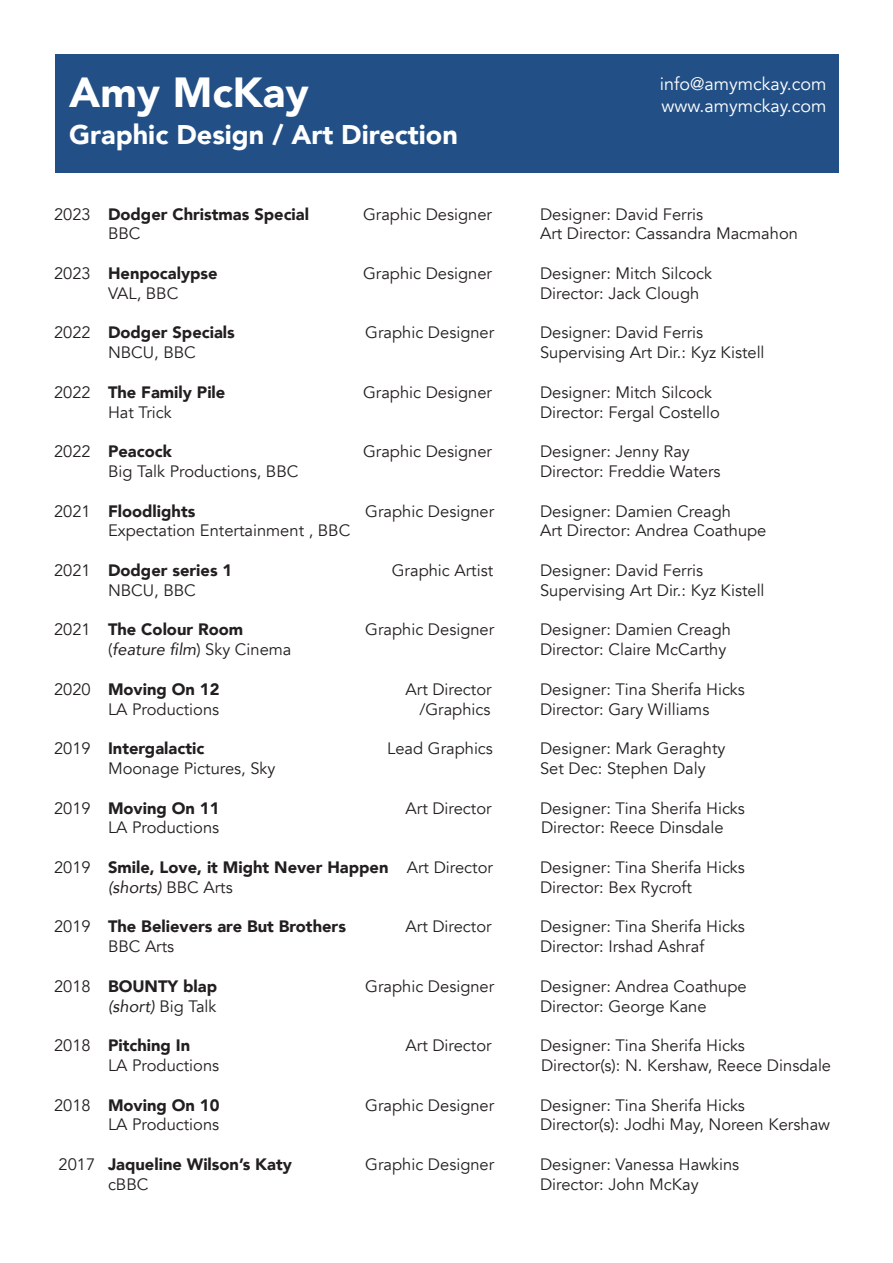
<style>
.page{position:relative;width:893px;height:1263px;background:#fff}
.page>*{position:absolute;margin:0;border:0;box-sizing:border-box;transform-origin:0 0}
.t1{font:900 42px "Avenir";color:#fff}
.t2{font:900 27px "Avenir";color:#fff}
.t3{font:18px "Avenir";color:#fff}
.t4{font:16.5px "Avenir";color:#231f20}
.t5{font:900 16.5px "Avenir";color:#231f20}
.t6{font:italic 16.5px "Avenir";color:#231f20}
.s1{font-weight:400}
.s2{font-style:italic}
.s3{font-style:normal}
</style>
<div class="page">
<div style="left:56px;top:54px;width:783px;height:118px;background:#225086"></div>
<p class="t1" style="left:69px;top:57px;width:241px">Amy McKay</p>
<p class="t2" style="left:69px;top:112px;width:390px">Graphic Design / Art Direction</p>
<p class="t3" style="left:660px;top:73px;width:168px">info@amymckay.com</p>
<p class="t3" style="left:661px;top:95px;width:167px">www.amymckay.com</p>
<p class="t5" style="left:54px;top:200px;width:257px"><span class="s1">2023</span> Dodger Christmas Special</p>
<p class="t4" style="left:363px;top:204px;width:130px">Graphic Designer</p>
<p class="t4" style="left:540px;top:204px;width:165px">Designer: David Ferris</p>
<p class="t4" style="left:108px;top:224px;width:34px">BBC</p>
<p class="t4" style="left:540px;top:224px;width:259px">Art Director: Cassandra Macmahon</p>
<p class="t5" style="left:54px;top:259px;width:165px"><span class="s1">2023</span> Henpocalypse</p>
<p class="t4" style="left:363px;top:263px;width:130px">Graphic Designer</p>
<p class="t4" style="left:540px;top:263px;width:174px">Designer: Mitch Silcock</p>
<p class="t4" style="left:108px;top:283px;width:72px">VAL, BBC</p>
<p class="t4" style="left:540px;top:283px;width:161px">Director: Jack Clough</p>
<p class="t5" style="left:54px;top:318px;width:182px"><span class="s1">2022</span> Dodger Specials</p>
<p class="t4" style="left:365px;top:323px;width:130px">Graphic Designer</p>
<p class="t4" style="left:540px;top:323px;width:165px">Designer: David Ferris</p>
<p class="t4" style="left:108px;top:343px;width:89px">NBCU, BBC</p>
<p class="t4" style="left:540px;top:343px;width:226px">Supervising Art Dir.: Kyz Kistell</p>
<p class="t5" style="left:54px;top:378px;width:173px"><span class="s1">2022</span> The Family Pile</p>
<p class="t4" style="left:363px;top:382px;width:130px">Graphic Designer</p>
<p class="t4" style="left:540px;top:382px;width:174px">Designer: Mitch Silcock</p>
<p class="t4" style="left:108px;top:402px;width:65px">Hat Trick</p>
<p class="t4" style="left:540px;top:402px;width:181px">Director: Fergal Costello</p>
<p class="t5" style="left:54px;top:437px;width:119px"><span class="s1">2022</span> Peacock</p>
<p class="t4" style="left:363px;top:442px;width:130px">Graphic Designer</p>
<p class="t4" style="left:540px;top:442px;width:151px">Designer: Jenny Ray</p>
<p class="t4" style="left:108px;top:461px;width:192px">Big Talk Productions, BBC</p>
<p class="t4" style="left:540px;top:461px;width:182px">Director: Freddie Waters</p>
<p class="t5" style="left:54px;top:497px;width:143px"><span class="s1">2021</span> Floodlights</p>
<p class="t4" style="left:365px;top:501px;width:130px">Graphic Designer</p>
<p class="t4" style="left:540px;top:501px;width:193px">Designer: Damien Creagh</p>
<p class="t4" style="left:108px;top:521px;width:244px">Expectation Entertainment , BBC</p>
<p class="t4" style="left:540px;top:521px;width:228px">Art Director: Andrea Coathupe</p>
<p class="t5" style="left:54px;top:556px;width:180px"><span class="s1">2021</span> Dodger series 1</p>
<p class="t4" style="left:392px;top:560px;width:103px">Graphic Artist</p>
<p class="t4" style="left:540px;top:560px;width:165px">Designer: David Ferris</p>
<p class="t4" style="left:108px;top:580px;width:89px">NBCU, BBC</p>
<p class="t4" style="left:540px;top:580px;width:226px">Supervising Art Dir.: Kyz Kistell</p>
<p class="t5" style="left:54px;top:615px;width:191px"><span class="s1">2021</span> The Colour Room</p>
<p class="t4" style="left:365px;top:620px;width:130px">Graphic Designer</p>
<p class="t4" style="left:540px;top:620px;width:193px">Designer: Damien Creagh</p>
<p class="t4" style="left:108px;top:640px;width:185px">(<span class="s2">feature film</span>) Sky Cinema</p>
<p class="t4" style="left:540px;top:640px;width:188px">Director: Claire McCarthy</p>
<p class="t5" style="left:54px;top:675px;width:167px"><span class="s1">2020</span> Moving On 12</p>
<p class="t4" style="left:406px;top:679px;width:88px">Art Director</p>
<p class="t4" style="left:540px;top:679px;width:206px">Designer: Tina Sherifa Hicks</p>
<p class="t4" style="left:108px;top:699px;width:113px">LA Productions</p>
<p class="t4" style="left:419px;top:699px;width:73px">/Graphics</p>
<p class="t4" style="left:540px;top:699px;width:171px">Director: Gary Williams</p>
<p class="t5" style="left:54px;top:734px;width:152px"><span class="s1">2019</span> Intergalactic</p>
<p class="t4" style="left:387px;top:739px;width:107px">Lead Graphics</p>
<p class="t4" style="left:540px;top:739px;width:187px">Designer: Mark Geraghty</p>
<p class="t4" style="left:108px;top:758px;width:169px">Moonage Pictures, Sky</p>
<p class="t4" style="left:540px;top:758px;width:167px">Set Dec: Stephen Daly</p>
<p class="t5" style="left:54px;top:794px;width:167px"><span class="s1">2019</span> Moving On 11</p>
<p class="t4" style="left:406px;top:798px;width:88px">Art Director</p>
<p class="t4" style="left:540px;top:798px;width:206px">Designer: Tina Sherifa Hicks</p>
<p class="t4" style="left:108px;top:818px;width:113px">LA Productions</p>
<p class="t4" style="left:541px;top:818px;width:184px">Director: Reece Dinsdale</p>
<p class="t5" style="left:54px;top:853px;width:440px"><span class="s1">2019</span> Smile, Love, it Might Never Happen <span class="s1">Art Director</span></p>
<p class="t4" style="left:540px;top:857px;width:206px">Designer: Tina Sherifa Hicks</p>
<p class="t6" style="left:108px;top:877px;width:126px">(shorts) <span class="s3">BBC Arts</span></p>
<p class="t4" style="left:540px;top:877px;width:153px">Director: Bex Rycroft</p>
<p class="t5" style="left:54px;top:912px;width:293px"><span class="s1">2019</span> The Believers are But Brothers</p>
<p class="t4" style="left:406px;top:917px;width:88px">Art Director</p>
<p class="t4" style="left:540px;top:917px;width:206px">Designer: Tina Sherifa Hicks</p>
<p class="t4" style="left:108px;top:937px;width:68px">BBC Arts</p>
<p class="t4" style="left:540px;top:937px;width:166px">Director: Irshad Ashraf</p>
<p class="t5" style="left:54px;top:972px;width:165px"><span class="s1">2018</span> BOUNTY blap</p>
<p class="t4" style="left:365px;top:976px;width:130px">Graphic Designer</p>
<p class="t4" style="left:540px;top:976px;width:208px">Designer: Andrea Coathupe</p>
<p class="t6" style="left:108px;top:996px;width:110px">(short) <span class="s3">Big Talk</span></p>
<p class="t4" style="left:540px;top:996px;width:168px">Director: George Kane</p>
<p class="t5" style="left:54px;top:1031px;width:138px"><span class="s1">2018</span> Pitching In</p>
<p class="t4" style="left:406px;top:1036px;width:88px">Art Director</p>
<p class="t4" style="left:540px;top:1036px;width:206px">Designer: Tina Sherifa Hicks</p>
<p class="t4" style="left:108px;top:1055px;width:113px">LA Productions</p>
<p class="t4" style="left:541px;top:1055px;width:292px">Director(s): N. Kershaw, Reece Dinsdale</p>
<p class="t5" style="left:54px;top:1091px;width:167px"><span class="s1">2018</span> Moving On 10</p>
<p class="t4" style="left:365px;top:1095px;width:130px">Graphic Designer</p>
<p class="t4" style="left:540px;top:1095px;width:206px">Designer: Tina Sherifa Hicks</p>
<p class="t4" style="left:108px;top:1115px;width:113px">LA Productions</p>
<p class="t4" style="left:540px;top:1115px;width:292px">Director(s): Jodhi May, Noreen Kershaw</p>
<p class="t5" style="left:59px;top:1150px;width:235px"><span class="s1">2017</span> Jaqueline Wilson’s Katy</p>
<p class="t4" style="left:365px;top:1154px;width:130px">Graphic Designer</p>
<p class="t4" style="left:540px;top:1154px;width:201px">Designer: Vanessa Hawkins</p>
<p class="t4" style="left:108px;top:1174px;width:42px">cBBC</p>
<p class="t4" style="left:540px;top:1174px;width:160px">Director: John McKay</p>
</div>
